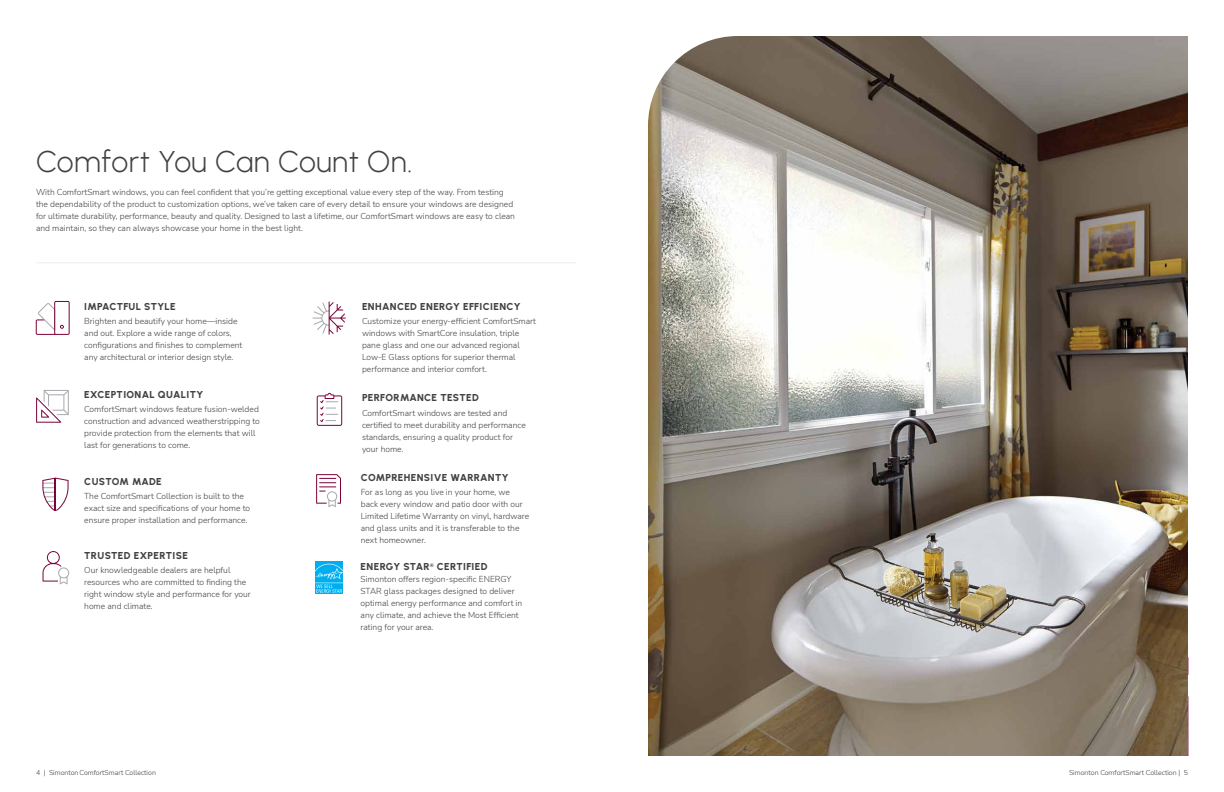
<style>
.page{position:relative;width:1224px;height:792px;background:#fff}
.page>*{position:absolute;margin:0;border:0;box-sizing:border-box;transform-origin:0 0}
.t1{font:300 30px "Urbanist";letter-spacing:.015em;color:#414042}
.t2{font:800 10px "Urbanist";letter-spacing:.04em;color:#414042}
.t3{font:800 10px "Urbanist";letter-spacing:.02em;color:#414042}
.t4{font:300 8.5px/12px "Nunito Sans";color:#414042}
.t5{font:300 7px "Nunito Sans";color:#414042}
</style>
<div class="page">
<svg style="left:1188px;top:657px;width:1px;height:99px"></svg>
<svg style="left:36px;top:301px;width:34px;height:34px"></svg>
<svg style="left:36px;top:390px;width:33px;height:33px"></svg>
<svg style="left:313px;top:302px;width:33px;height:33px"></svg>
<svg style="left:42px;top:478px;width:27px;height:33px"></svg>
<hr style="left:55px;top:478px;width:1px;height:32px;background:#7a0339">
<svg style="left:316px;top:474px;width:25px;height:33px"></svg>
<svg style="left:43px;top:551px;width:26px;height:33px"></svg>
<hr style="left:36px;top:262px;width:540px;height:1px;background:#ededee">
<img style="left:316px;top:562px;width:26px;height:32px">
<img style="left:648px;top:36px;width:540px;height:720px">
<svg style="left:317px;top:393px;width:25px;height:33px"></svg>
<h1 class="t1" style="left:36px;top:142px;width:378px">Comfort You Can Count On.</h1>
<p class="t4" style="left:36px;top:185px;width:481px">With ComfortSmart windows, you can feel confident that you’re getting exceptional value every step of the way. From testing the dependability of the product to customization options, we’ve taken care of every detail to ensure your windows are designed for ultimate durability, performance, beauty and quality. Designed to last a lifetime, our ComfortSmart windows are easy to clean and maintain, so they can always showcase your home in the best light.</p>
<p class="t2" style="left:84px;top:299px;width:93px">IMPACTFUL STYLE</p>
<p class="t4" style="left:84px;top:314px;width:160px">Brighten and beautify your home—inside and out. Explore a wide range of colors, configurations and finishes to complement any architectural or interior design style.</p>
<p class="t2" style="left:84px;top:387px;width:121px">EXCEPTIONAL QUALITY</p>
<p class="t4" style="left:84px;top:402px;width:177px">ComfortSmart windows feature fusion-welded construction and advanced weatherstripping to provide protection from the elements that will last for generations to come.</p>
<p class="t3" style="left:84px;top:475px;width:79px">CUSTOM MADE</p>
<p class="t4" style="left:84px;top:490px;width:167px">The ComfortSmart Collection is built to the exact size and specifications of your home to ensure proper installation and performance.</p>
<p class="t2" style="left:84px;top:549px;width:105px">TRUSTED EXPERTISE</p>
<p class="t4" style="left:84px;top:564px;width:168px">Our knowledgeable dealers are helpful resources who are committed to finding the right window style and performance for your home and climate.</p>
<p class="t2" style="left:362px;top:299px;width:160px">ENHANCED ENERGY EFFICIENCY</p>
<p class="t4" style="left:362px;top:314px;width:176px">Customize your energy-efficient ComfortSmart windows with SmartCore insulation, triple pane glass and one our advanced regional Low-E Glass options for superior thermal performance and interior comfort.</p>
<p class="t2" style="left:362px;top:391px;width:118px">PERFORMANCE TESTED</p>
<p class="t4" style="left:362px;top:406px;width:165px">ComfortSmart windows are tested and certified to meet durability and performance standards, ensuring a quality product for your home.</p>
<p class="t2" style="left:361px;top:471px;width:149px">COMPREHENSIVE WARRANTY</p>
<p class="t4" style="left:361px;top:486px;width:170px">For as long as you live in your home, we back every window and patio door with our Limited Lifetime Warranty on vinyl, hardware and glass units and it is transferable to the next homeowner.</p>
<p class="t2" style="left:361px;top:560px;width:128px">ENERGY STAR<sup>®</sup> CERTIFIED</p>
<p class="t4" style="left:361px;top:573px;width:163px">Simonton offers region-specific ENERGY STAR glass packages designed to deliver optimal energy performance and comfort in any climate, and achieve the Most Efficient rating for your area.</p>
<p class="t5" style="left:36px;top:768px;width:121px">4 | SimontonComfortSmart Collection</p>
<p class="t5" style="left:1069px;top:768px;width:120px">Simonton ComfortSmart Collection | 5</p>
</div>
